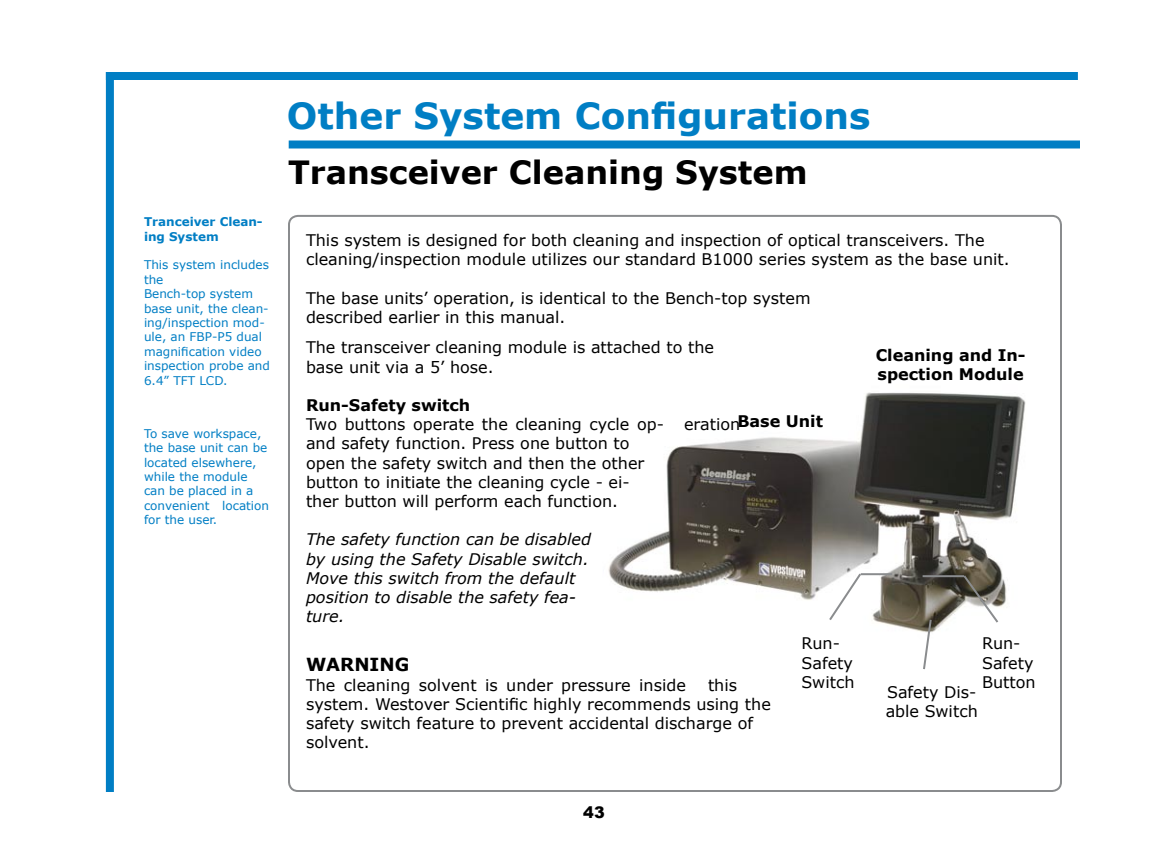
<style>
.page{position:relative;width:1152px;height:864px;background:#fff}
.page>*{position:absolute;margin:0;border:0;box-sizing:border-box;transform-origin:0 0}
.t1{font:700 36px "Verdana";color:#007ec4}
.t2{font:700 32px "Verdana";color:#000}
.t3{font:700 18px "Verdana";color:#000}
.t4{font:16px/19.2px "Verdana";color:#000}
.t5{font:italic 16px/19.2px "Verdana";color:#000}
.t6{font:700 16px/19.2px "Verdana";color:#000}
.t7{font:900 16px "Arial";color:#000}
.t8{font:12px/14.4px "Verdana";color:#007ec4}
.t9{font:700 12px/14.4px "Verdana";color:#007ec4}
</style>
<div class="page">
<div style="left:106px;top:72px;width:972px;height:8px;background:#007ec4"></div>
<div style="left:106px;top:72px;width:8px;height:720px;background:#007ec4"></div>
<div style="left:289px;top:140px;width:791px;height:8px;background:#007ec4"></div>
<img style="left:608px;top:392px;width:418px;height:240px">
<hr style="left:923px;top:575px;width:41px;height:2px;background:#8a8c8e">
<hr style="left:861px;top:573px;width:31px;height:2px;background:#8a8c8e">
<svg style="left:827px;top:571px;width:36px;height:51px"></svg>
<svg style="left:962px;top:573px;width:38px;height:52px"></svg>
<svg style="left:922px;top:618px;width:11px;height:52px"></svg>
<p class="t9" style="left:144px;top:214px;width:120px">Tranceiver Clean&shy;ing System</p>
<p class="t8" style="left:144px;top:258px;width:127px">This system includes the<br>Bench-top system base unit, the clean&shy;ing/inspection mod&shy;ule, an FBP-P5 dual magnification video inspection probe and<br>6.4” TFT LCD.</p>
<p class="t8" style="left:144px;top:426px;width:127px">To save workspace, the base unit can be located elsewhere, while the module can be placed in a convenient location for the user.</p>
<h1 class="t1" style="left:287px;top:93px;width:585px">Other System Configurations</h1>
<h2 class="t2" style="left:288px;top:152px;width:521px">Transceiver Cleaning System</h2>
<p class="t4" style="left:306px;top:230px;width:705px">This system is designed for both cleaning and inspection of optical transceivers. The cleaning/inspection module utilizes our standard B1000 series system as the base unit.</p>
<p class="t4" style="left:306px;top:288px;width:506px">The base units’ operation, is identical to the Bench-top system described earlier in this manual.</p>
<p class="t6" style="left:876px;top:345px;width:151px">Cleaning and In&shy;spection Module</p>
<p class="t4" style="left:306px;top:337px;width:410px">The transceiver cleaning module is attached to the base unit via a 5’ hose.</p>
<p class="t6" style="left:306px;top:395px;width:166px">Run-Safety switch</p>
<p class="t4" style="left:306px;top:414px;width:359px">Two buttons operate the cleaning cycle op-</p>
<p class="t4" style="left:684px;top:414px;width:58px">eration</p>
<p class="t4" style="left:306px;top:433px;width:340px">and safety function. Press one button to open the safety switch and then the other button to initiate the cleaning cycle - ei&shy;ther button will perform each function.</p>
<p class="t5" style="left:306px;top:529px;width:287px">The safety function can be disabled by using the Safety Disable switch.<br>Move this switch from the default position to disable the safety fea&shy;ture.</p>
<p class="t3" style="left:306px;top:653px;width:105px">WARNING</p>
<p class="t4" style="left:306px;top:675px;width:381px">The cleaning solvent is under pressure inside</p>
<p class="t6" style="left:737px;top:411px;width:87px">Base Unit</p>
<p class="t4" style="left:802px;top:633px;width:55px">Run-<br>Safety<br>Switch</p>
<p class="t4" style="left:982px;top:633px;width:55px">Run-<br>Safety<br>Button</p>
<p class="t4" style="left:886px;top:682px;width:94px">Safety Dis&shy;able Switch</p>
<p class="t4" style="left:306px;top:675px;width:466px;text-indent:402px">this system. Westover Scientific highly recommends using the safety switch feature to prevent accidental discharge of solvent.</p>
<p class="t7" style="left:583px;top:800px;width:12px">43</p>
</div>
